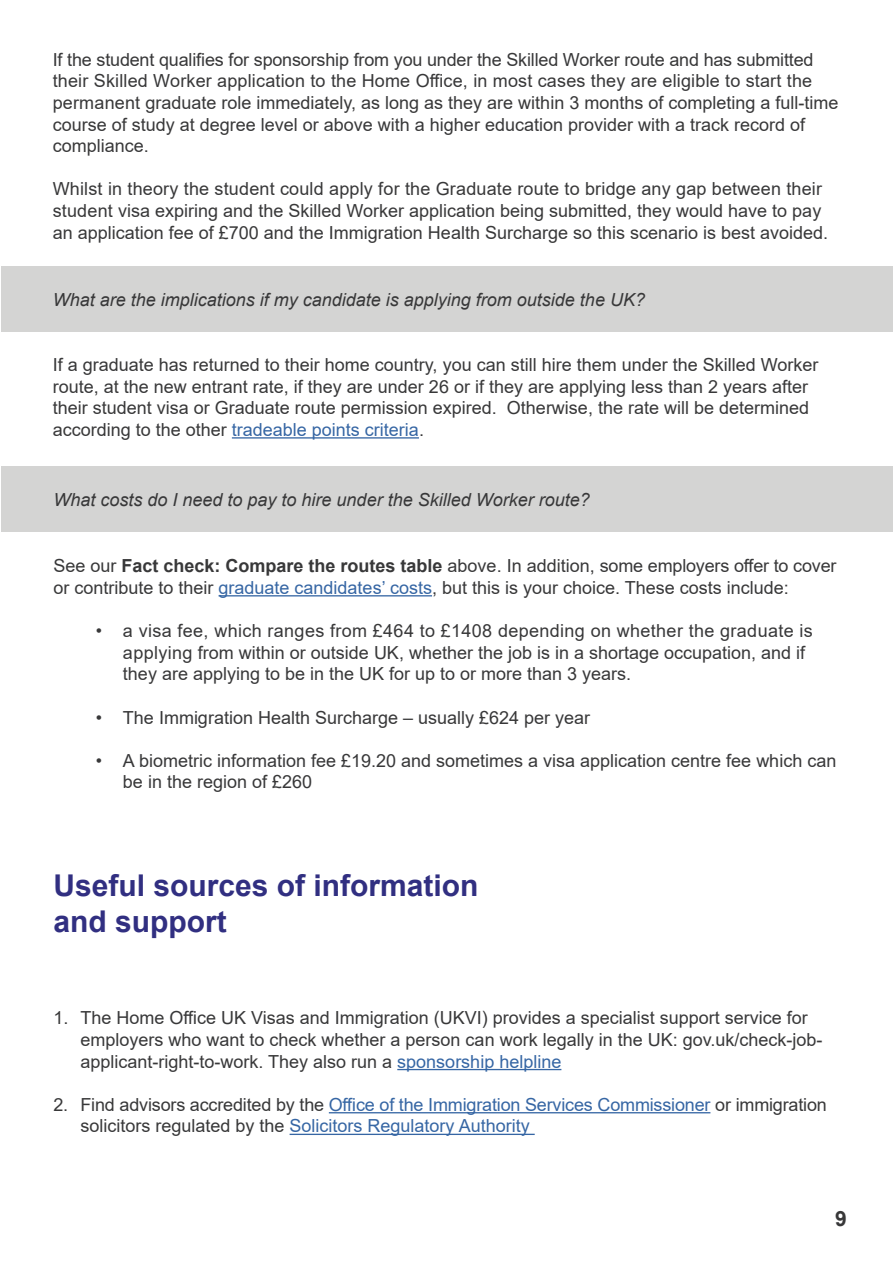
<style>
.page{position:relative;width:893px;height:1263px;background:#fff}
.page>*{position:absolute;margin:0;border:0;box-sizing:border-box;transform-origin:0 0}
.t1{font:700 30px/36px "Arial";color:#312f81}
.t2{font:700 21px "Arial";color:#383839}
.t3{font:18px/21.6px "Arial";color:#383839}
.t4{font:18px/21.6px "Arial";letter-spacing:-.01em;color:#3666a4}
.t5{font:italic 18px "Arial";color:#383839}
.s1{color:#3666a4}
.s2{font-weight:700}
.s3{color:#383839}
</style>
<div class="page">
<div style="left:1px;top:266px;width:891px;height:66px;background:#d4d4d3"></div>
<hr style="left:232px;top:437px;width:187px;height:2px;background:#3666a4">
<div style="left:1px;top:466px;width:892px;height:66px;background:#d4d4d3"></div>
<hr style="left:219px;top:595px;width:213px;height:1px;background:#3666a4">
<hr style="left:397px;top:1069px;width:164px;height:1px;background:#3666a4">
<hr style="left:329px;top:1112px;width:381px;height:1px;background:#3666a4">
<hr style="left:290px;top:1134px;width:245px;height:1px;background:#3666a4">
<p class="t3" style="left:53px;top:49px;width:787px">If the student qualifies for sponsorship from you under the Skilled Worker route and has submitted their Skilled Worker application to the Home Office, in most cases they are eligible to start the permanent graduate role immediately, as long as they are within 3 months of completing a full-time course of study at degree level or above with a higher education provider with a track record of compliance.</p>
<p class="t3" style="left:53px;top:178px;width:777px">Whilst in theory the student could apply for the Graduate route to bridge any gap between their student visa expiring and the Skilled Worker application being submitted, they would have to pay an application fee of £700 and the Immigration Health Surcharge so this scenario is best avoided.</p>
<p class="t5" style="left:53px;top:288px;width:594px">What are the implications if my candidate is applying from outside the UK?</p>
<p class="t3" style="left:53px;top:354px;width:767px">If a graduate has returned to their home country, you can still hire them under the Skilled Worker route, at the new entrant rate, if they are under 26 or if they are applying less than 2 years after their student visa or Graduate route permission expired. Otherwise, the rate will be determined according to the other <span class="s1">tradeable points criteria</span>.</p>
<p class="t5" style="left:53px;top:488px;width:538px">What costs do I need to pay to hire under the Skilled Worker route?</p>
<p class="t3" style="left:53px;top:555px;width:785px">See our <span class="s2">Fact check: Compare the routes table</span> above. In addition, some employers offer to cover or contribute to their <span class="s1">graduate candidates’ costs</span>, but this is your choice. These costs include:</p>
<p class="t3" style="left:123px;top:620px;width:691px;text-indent:-27px">• a visa fee, which ranges from £464 to £1408 depending on whether the graduate is applying from within or outside UK, whether the job is in a shortage occupation, and if they are applying to be in the UK for up to or more than 3 years.</p>
<p class="t3" style="left:96px;top:706px;width:496px">• The Immigration Health Surcharge – usually £624 per year</p>
<p class="t3" style="left:123px;top:749px;width:715px;text-indent:-27px">• A biometric information fee £19.20 and sometimes a visa application centre fee which can be in the region of £260</p>
<h1 class="t1" style="left:53px;top:867px;width:427px">Useful sources of information and support</h1>
<p class="t3" style="left:80px;top:1007px;width:744px;text-indent:-27px">1. The Home Office UK Visas and Immigration (UKVI) provides a specialist support service for employers who want to check whether a person can work legally in the UK: gov.uk/check-job&shy;applicant-right-to-work. They also run a <span class="s1">sponsorship helpline</span></p>
<p class="t4" style="left:80px;top:1093px;width:748px;text-indent:-27px"><span class="s3">2. Find advisors accredited by the</span> Office of the Immigration Services Commissioner <span class="s3">or immigration solicitors regulated by the</span> Solicitors Regulatory Authority</p>
<p class="t2" style="left:835px;top:1203px;width:13px">9</p>
</div>
